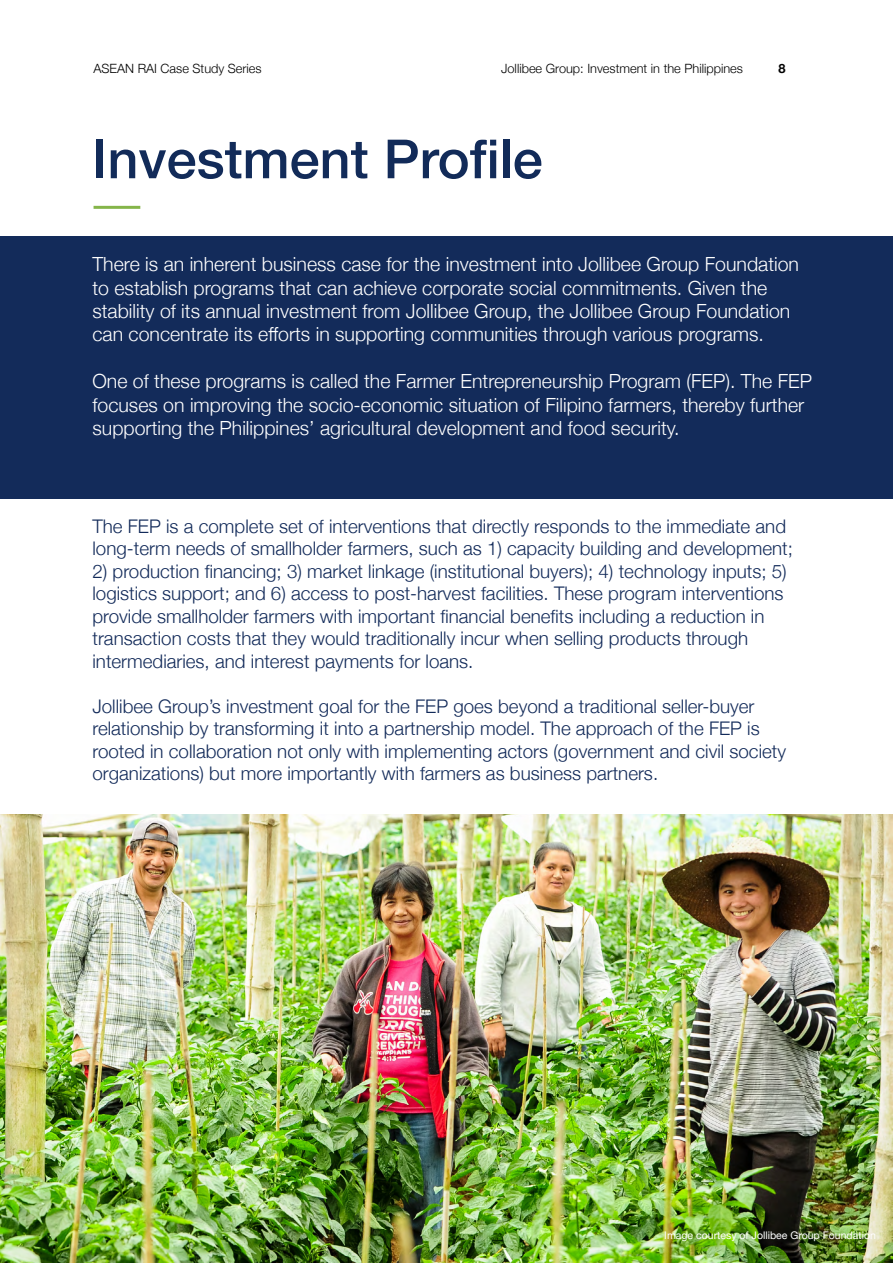
<style>
.page{position:relative;width:893px;height:1263px;background:#fff}
.page>*{position:absolute;margin:0;border:0;box-sizing:border-box;transform-origin:0 0}
.t1{font:500 54px "Helvetica Neue";color:#122b59}
.t2{font:300 19.5px/23.4px "Helvetica Neue";color:#fff}
.t3{font:300 18.75px/22.5px "Helvetica Neue";color:#132b5a}
.t4{font:300 12.75px "Helvetica Neue";color:#000}
.t5{font:700 12.75px "Helvetica Neue";color:#000}
.t6{font:10.5px "Helvetica Neue";color:#fff}
</style>
<div class="page">
<div style="left:0;top:236px;width:893px;height:263px;background:#132b5a"></div>
<hr style="left:94px;top:206px;width:46px;height:3px;background:#85b54a">
<img style="left:0;top:814px;width:893px;height:449px">
<p class="t4" style="left:94px;top:58px;width:170px">ASEAN RAI Case Study Series</p>
<p class="t4" style="left:501px;top:58px;width:243px">Jollibee Group: Investment in the Philippines</p>
<p class="t5" style="left:778px;top:59px;width:9px">8</p>
<h1 class="t1" style="left:92px;top:116px;width:452px">Investment Profile</h1>
<p class="t2" style="left:92px;top:251px;width:708px">There is an inherent business case for the investment into Jollibee Group Foundation to establish programs that can achieve corporate social commitments. Given the stability of its annual investment from Jollibee Group, the Jollibee Group Foundation can concentrate its efforts in supporting communities through various programs.</p>
<p class="t2" style="left:92px;top:368px;width:721px">One of these programs is called the Farmer Entrepreneurship Program (FEP). The FEP focuses on improving the socio-economic situation of Filipino farmers, thereby further supporting the Philippines’ agricultural development and food security.</p>
<p class="t3" style="left:92px;top:513px;width:702px">The FEP is a complete set of interventions that directly responds to the immediate and long-term needs of smallholder farmers, such as 1) capacity building and development;</p>
<p class="t3" style="left:92px;top:558px;width:696px">2) production financing; 3) market linkage (institutional buyers); 4) technology inputs; 5) logistics support; and 6) access to post-harvest facilities. These program interventions provide smallholder farmers with important financial benefits including a reduction in transaction costs that they would traditionally incur when selling products through intermediaries, and interest payments for loans.</p>
<p class="t3" style="left:92px;top:693px;width:695px">Jollibee Group’s investment goal for the FEP goes beyond a traditional seller-buyer relationship by transforming it into a partnership model. The approach of the FEP is rooted in collaboration not only with implementing actors (government and civil society organizations) but more importantly with farmers as business partners.</p>
<p class="t6" style="left:664px;top:1228px;width:213px">Image courtesy of Jollibee Group Foundation</p>
</div>
